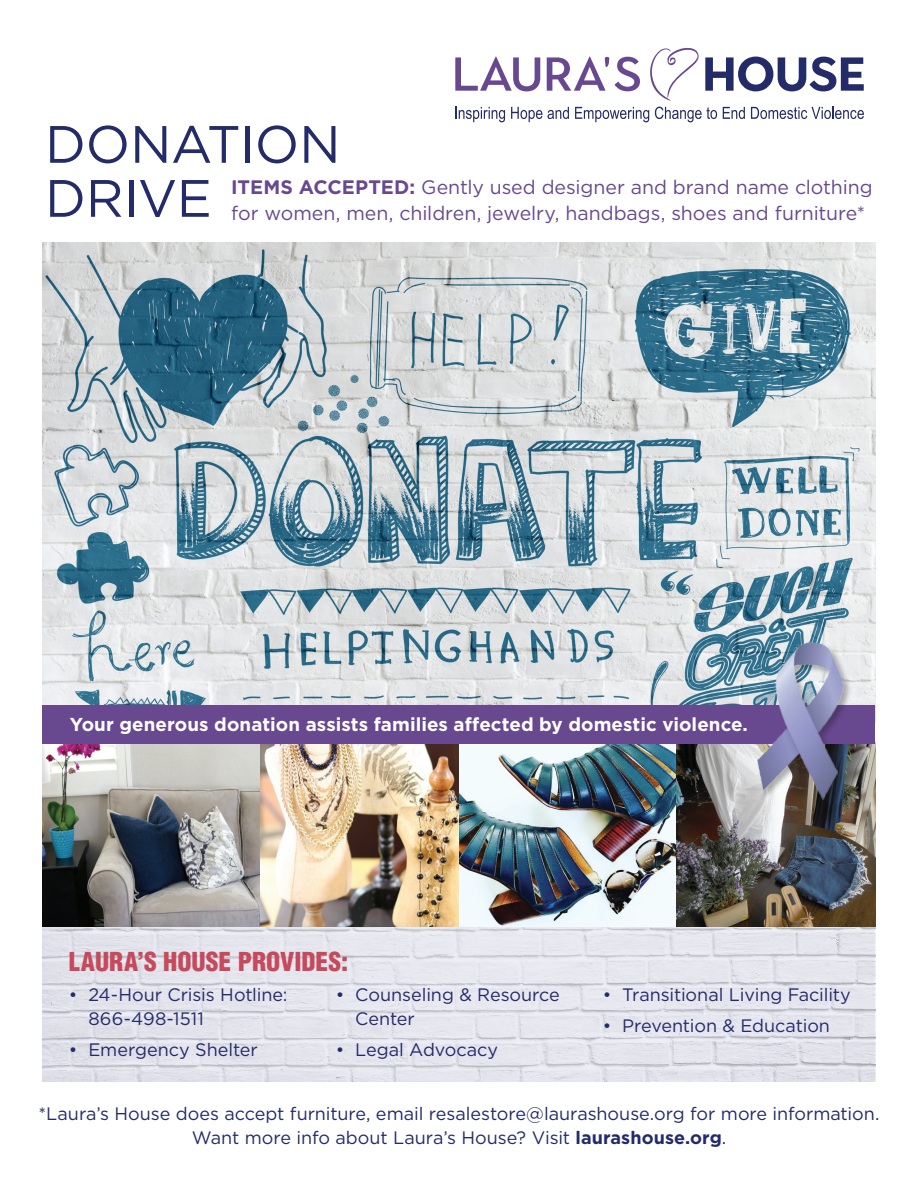
<style>
.page{position:relative;width:918px;height:1188px;background:#fff}
.page>*{position:absolute;margin:0;border:0;box-sizing:border-box;transform-origin:0 0}
.t1{font:52.5px/54px "Gotham HTF";letter-spacing:-.01em;color:#242b69}
.t2{font:900 condensed 25.5px "Helvetica LT Std";color:#c6495c}
.t3{font:19.5px/25.5px "Gotham HTF";letter-spacing:-.005em;color:#68488f}
.t4{font:700 18.75px "Gotham HTF";color:#fff}
.t5{font:18px/24px "Gotham HTF";letter-spacing:-.005em;color:#242b69}
.s1{font-weight:700}
</style>
<div class="page">
<img style="left:43px;top:243px;width:832px;height:463px">
<svg style="left:43px;top:927px;width:832px;height:155px;background:#e1e1ea"></svg>
<img style="left:259px;top:744px;width:200px;height:183px">
<img style="left:43px;top:744px;width:216px;height:183px">
<img style="left:675px;top:744px;width:200px;height:183px">
<img style="left:459px;top:744px;width:216px;height:183px">
<div style="left:43px;top:706px;width:832px;height:38px;background:#68488f"></div>
<div style="left:757px;top:642px;width:96px;height:167px;background:#231f20;opacity:.35"></div>
<img style="left:753px;top:637px;width:103px;height:164px">
<svg style="left:455px;top:57px;width:85px;height:34px"></svg>
<svg style="left:615px;top:57px;width:25px;height:34px"></svg>
<svg style="left:547px;top:57px;width:62px;height:34px"></svg>
<svg style="left:650px;top:48px;width:214px;height:53px"></svg>
<svg style="left:455px;top:107px;width:50px;height:15px"></svg>
<svg style="left:511px;top:107px;width:31px;height:15px"></svg>
<svg style="left:548px;top:107px;width:21px;height:12px"></svg>
<svg style="left:575px;top:107px;width:74px;height:15px"></svg>
<svg style="left:655px;top:107px;width:62px;height:15px"></svg>
<svg style="left:723px;top:107px;width:22px;height:12px"></svg>
<svg style="left:751px;top:107px;width:113px;height:12px"></svg>
<p class="t1" style="left:45px;top:116px;width:297px">DONATION<br>DRIVE</p>
<p class="t3" style="left:231px;top:174px;width:643px"><span class="s1">ITEMS ACCEPTED:</span> Gently used designer and brand name clothing for women, men, children, jewelry, handbags, shoes and furniture*</p>
<p class="t4" style="left:70px;top:714px;width:680px">Your generous donation assists families affected by domestic violence.</p>
<p class="t2" style="left:69px;top:945px;width:281px">LAURA’S HOUSE PROVIDES:</p>
<p class="t5" style="left:88px;top:983px;width:201px;text-indent:-19px">• 24-Hour Crisis Hotline:<br>866-498-1511</p>
<p class="t5" style="left:69px;top:1037px;width:190px">• Emergency Shelter</p>
<p class="t5" style="left:355px;top:983px;width:206px;text-indent:-19px">• Counseling &amp; Resource<br>Center</p>
<p class="t5" style="left:336px;top:1037px;width:164px">• Legal Advocacy</p>
<p class="t5" style="left:603px;top:983px;width:250px">• Transitional Living Facility</p>
<p class="t5" style="left:603px;top:1013px;width:229px">• Prevention &amp; Education</p>
<p class="t5" style="left:38px;top:1101px;width:843px;text-align:center">*Laura’s House does accept furniture, email resalestore@laurashouse.org for more information.<br>Want more info about Laura’s House? Visit <span class="s1">laurashouse.org</span>.</p>
</div>
